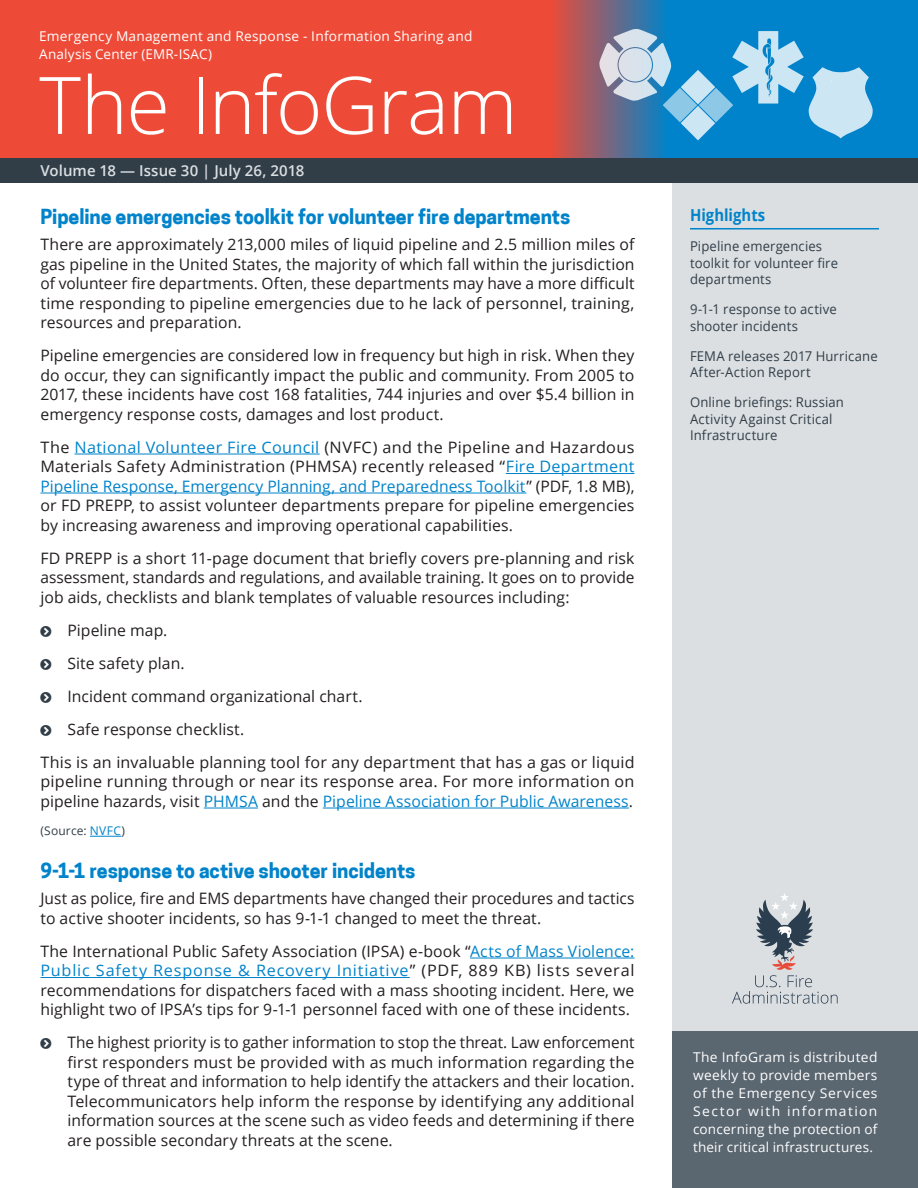
<style>
.page{position:relative;width:918px;height:1188px;background:#fff}
.page>*{position:absolute;margin:0;border:0;box-sizing:border-box;transform-origin:0 0}
.t1{font:300 79.5px "Open Sans";letter-spacing:-.02em;color:#fff}
.Subhead{font:700 19.5px "Coo Hew";letter-spacing:-.005em;color:#0083ca}
.Highlights_Heading{font:700 16.5px "Open Sans";letter-spacing:.005em;color:#0083ca;scale:.9 1}
.t2{font:15.75px/19.5px "Open Sans";letter-spacing:.005em;color:#231f20;text-align:justify}
.Volume_Issue_Number{font:600 15px "Open Sans";letter-spacing:.005em;color:#dbdfe2}
.Subtitle{font:13.5px/18px "Open Sans";letter-spacing:.015em;color:#fff}
.t3{font:13.5px/16.5px "Open Sans";letter-spacing:.01em;color:#313e48}
.t4{font:12px "Open Sans";letter-spacing:.02em;color:#313e48}
.s1{color:#0083ca}
</style>
<div class="page">
<div style="left:673px;top:183px;width:245px;height:1005px;background:#dbdfe2"></div>
<div style="left:0;top:0;width:918px;height:158px;background:#ed4b38"></div>
<svg style="left:555px;top:0;width:363px;height:158px;background:#3875a7"></svg>
<svg style="left:599px;top:29px;width:274px;height:111px;background:#5aa6d2"></svg>
<svg style="left:732px;top:893px;width:106px;height:111px"></svg>
<div style="left:673px;top:1031px;width:245px;height:157px;background:#5a6670"></div>
<div style="left:0;top:158px;width:918px;height:25px;background:#313e48"></div>
<hr style="left:690px;top:228px;width:189px;height:1px;background:#0083ca">
<hr style="left:74px;top:454px;width:246px;height:1px;background:#0083ca">
<hr style="left:506px;top:473px;width:128px;height:1px;background:#0083ca">
<hr style="left:40px;top:493px;width:486px;height:1px;background:#0083ca">
<hr style="left:204px;top:808px;width:54px;height:1px;background:#0083ca">
<hr style="left:323px;top:808px;width:306px;height:1px;background:#0083ca">
<hr style="left:90px;top:836px;width:32px;height:1px;background:#0083ca">
<hr style="left:470px;top:958px;width:164px;height:1px;background:#0083ca">
<hr style="left:40px;top:977px;width:370px;height:1px;background:#0083ca">
<h1 class="Subtitle" style="left:39px;top:26px;width:435px">Emergency Management and Response - Information Sharing and<br>Analysis Center (EMR-ISAC)</h1>
<p class="t1" style="left:39px;top:51px;width:480px">The InfoGram</p>
<p class="Volume_Issue_Number" style="left:40px;top:160px;width:265px">Volume 18 — Issue 30 | July 26, 2018</p>
<p class="Subhead" style="left:40px;top:205px;width:531px">Pipeline emergencies toolkit for volunteer fire departments</p>
<p class="t2" style="left:40px;top:234px;width:596px">There are approximately 213,000 miles of liquid pipeline and 2.5 million miles of gas pipeline in the United States, the majority of which fall within the jurisdiction of volunteer fire departments. Often, these departments may have a more difficult time responding to pipeline emergencies due to he lack of personnel, training, resources and preparation.</p>
<p class="t2" style="left:40px;top:345px;width:596px">Pipeline emergencies are considered low in frequency but high in risk. When they do occur, they can significantly impact the public and community. From 2005 to 2017, these incidents have cost 168 fatalities, 744 injuries and over $5.4 billion in emergency response costs, damages and lost product.</p>
<p class="t2" style="left:40px;top:437px;width:596px">The <span class="s1">National Volunteer Fire Council</span> (NVFC) and the Pipeline and Hazardous</p>
<p class="t2" style="left:40px;top:456px;width:596px">Materials Safety Administration (PHMSA) recently released “<span class="s1">Fire Department Pipeline Response, Emergency Planning, and Preparedness Toolkit</span>” (PDF, 1.8 MB), or FD PREPP, to assist volunteer departments prepare for pipeline emergencies by increasing awareness and improving operational capabilities.</p>
<p class="t2" style="left:40px;top:548px;width:596px">FD PREPP is a short 11-page document that briefly covers pre-planning and risk assessment, standards and regulations, and available training. It goes on to provide job aids, checklists and blank templates of valuable resources including:</p>
<p class="t2" style="left:68px;top:620px;width:101px">Pipeline map.</p>
<p class="t2" style="left:68px;top:653px;width:119px">Site safety plan.</p>
<p class="t2" style="left:68px;top:686px;width:297px">Incident command organizational chart.</p>
<p class="t2" style="left:68px;top:719px;width:178px">Safe response checklist.</p>
<p class="t2" style="left:40px;top:752px;width:596px">This is an invaluable planning tool for any department that has a gas or liquid pipeline running through or near its response area. For more information on pipeline hazards, visit <span class="s1">PHMSA</span> and the <span class="s1">Pipeline Association for Public Awareness</span>.</p>
<p class="t4" style="left:40px;top:823px;width:86px">(Source: <span class="s1">NVFC</span>)</p>
<p class="Subhead" style="left:40px;top:859px;width:377px">9-1-1 response to active shooter incidents</p>
<p class="t2" style="left:40px;top:888px;width:596px">Just as police, fire and EMS departments have changed their procedures and tactics to active shooter incidents, so has 9-1-1 changed to meet the threat.</p>
<p class="t2" style="left:40px;top:941px;width:596px">The International Public Safety Association (IPSA) e-book “<span class="s1">Acts of Mass Violence:<br>Public Safety Response &amp; Recovery Initiative</span>” (PDF, 889 KB) lists several recommendations for dispatchers faced with a mass shooting incident. Here, we highlight two of IPSA’s tips for 9-1-1 personnel faced with one of these incidents.</p>
<p class="t2" style="left:68px;top:1032px;width:569px">The highest priority is to gather information to stop the threat. Law enforcement first responders must be provided with as much information regarding the type of threat and information to help identify the attackers and their location.<br>Telecommunicators help inform the response by identifying any additional information sources at the scene such as video feeds and determining if there are possible secondary threats at the scene.</p>
<p class="Highlights_Heading" style="left:690px;top:204px;width:85px">Highlights</p>
<p class="t3" style="left:690px;top:238px;width:150px">Pipeline emergencies toolkit for volunteer fire departments</p>
<p class="t3" style="left:690px;top:301px;width:149px">9-1-1 response to active shooter incidents</p>
<p class="t3" style="left:690px;top:347px;width:189px">FEMA releases 2017 Hurricane<br>After-Action Report</p>
<p class="t3" style="left:690px;top:394px;width:155px">Online briefings: Russian<br>Activity Against Critical<br>Infrastructure</p>
<p class="Subtitle" style="left:693px;top:1048px;width:186px;text-align:justify">The InfoGram is distributed weekly to provide members of the Emergency Services Sector with information concerning the protection of their critical infrastructures.</p>
</div>
